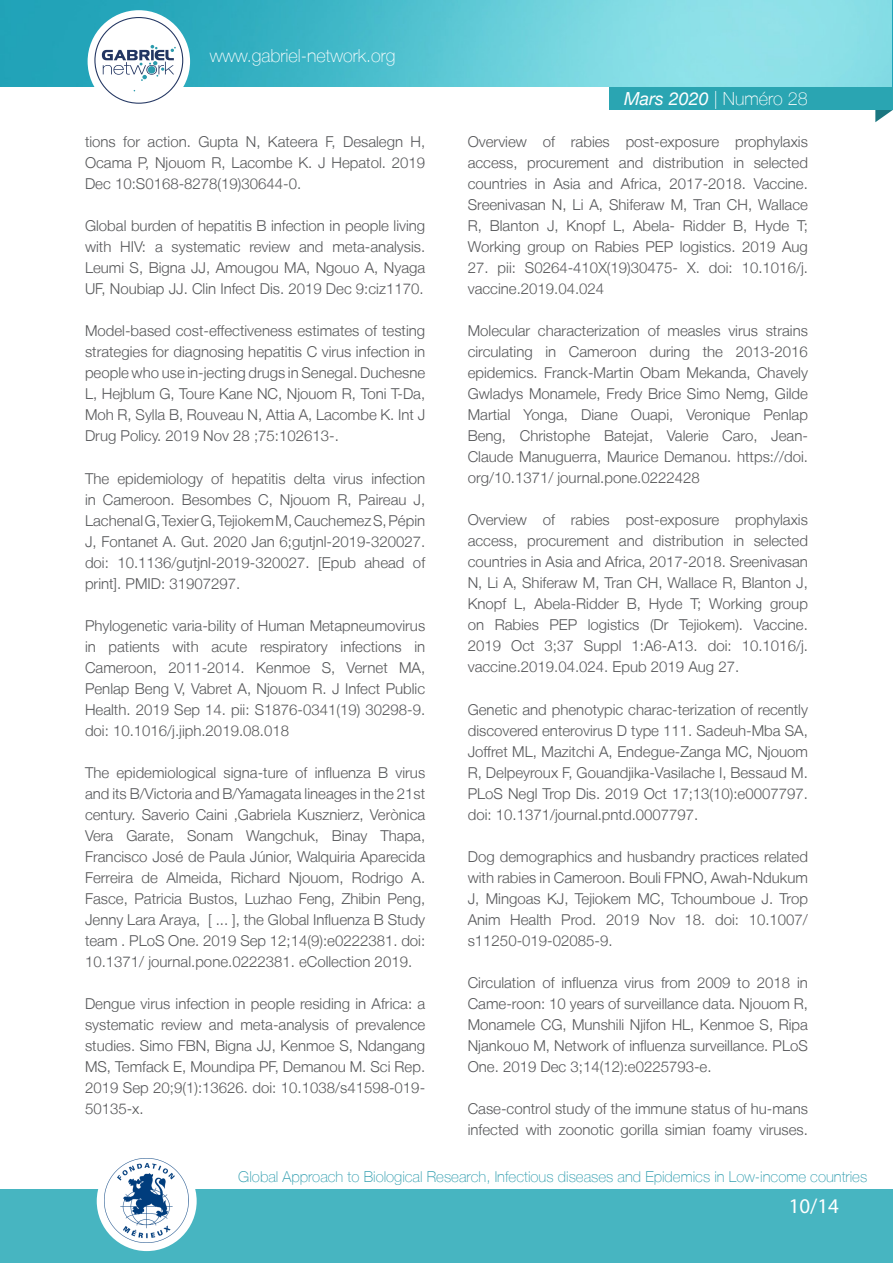
<style>
.page{position:relative;width:893px;height:1263px;background:#fff}
.page>*{position:absolute;margin:0;border:0;box-sizing:border-box;transform-origin:0 0}
.t1{font:21px "Myriad Pro";color:#fff}
.t2{font:100 18px "Helvetica Neue LT";color:#fff}
.t3{font:300 15px/21px "Helvetica Neue LT";color:#57585a;text-align:justify}
.t4{font:100 15px "Helvetica Neue LT";color:#2b9bad}
.s1{font-weight:400;font-style:italic}
</style>
<div class="page">
<div style="left:0;top:1190px;width:893px;height:73px;background:#47b5c1"></div>
<svg style="left:875px;top:110px;width:18px;height:12px"></svg>
<div style="left:610px;top:86px;width:283px;height:24px;background:#2aa5b2"></div>
<div style="left:97px;top:1151px;width:100px;height:100px;background:#fff;border-radius:50%"></div>
<img style="left:104px;top:1159px;width:84px;height:83px">
<img style="left:0;top:0;width:893px;height:86px">
<div style="left:88px;top:10px;width:102px;height:103px;background:#fff;border-radius:50%"></div>
<svg style="left:94px;top:17px;width:89px;height:87px"></svg>
<p class="t2" style="left:210px;top:45px;width:187px">www.gabriel-network.org</p>
<p class="t3" style="left:85px;top:131px;width:342px">tions for action. Gupta N, Kateera F, Desalegn H, Ocama P, Njouom R, Lacombe K. J Hepatol. 2019<br>Dec 10:S0168-8278(19)30644-0.</p>
<p class="t3" style="left:85px;top:215px;width:342px">Global burden of hepatitis B infection in people living with HIV: a systematic review and meta-analysis.<br>Leumi S, Bigna JJ, Amougou MA, Ngouo A, Nyaga UF, Noubiap JJ. Clin Infect Dis. 2019 Dec 9:ciz1170.</p>
<p class="t3" style="left:85px;top:320px;width:342px">Model-based cost-effectiveness estimates of testing strategies for diagnosing hepatitis C virus infection in people who use in-jecting drugs in Senegal. Duchesne L, Hejblum G, Toure Kane NC, Njouom R, Toni T-Da, Moh R, Sylla B, Rouveau N, Attia A, Lacombe K. Int J Drug Policy. 2019 Nov 28 ;75:102613-.</p>
<p class="t3" style="left:85px;top:467px;width:342px">The epidemiology of hepatitis delta virus infection in Cameroon. Besombes C, Njouom R, Paireau J, Lachenal G, Texier G, Tejiokem M, Cauchemez S, Pépin J, Fontanet A. Gut. 2020 Jan 6;gutjnl-2019-320027. doi: 10.1136/gutjnl-2019-320027. [Epub ahead of print]. PMID: 31907297.</p>
<p class="t3" style="left:85px;top:615px;width:342px">Phylogenetic varia-bility of Human Metapneumovirus in patients with acute respiratory infections in Cameroon, 2011-2014. Kenmoe S, Vernet MA, Penlap Beng V, Vabret A, Njouom R. J Infect Public Health. 2019 Sep 14. pii: S1876-0341(19) 30298-9. doi: 10.1016/j.jiph.2019.08.018</p>
<p class="t3" style="left:85px;top:762px;width:342px">The epidemiological signa-ture of influenza B virus and its B/Victoria and B/Yamagata lineages in the 21st century. Saverio Caini ,Gabriela Kusznierz, Verònica Vera Garate, Sonam Wangchuk, Binay Thapa, Francisco José de Paula Júnior, Walquiria Aparecida Ferreira de Almeida, Richard Njouom, Rodrigo A.<br>Fasce, Patricia Bustos, Luzhao Feng, Zhibin Peng, Jenny Lara Araya, [ ... ], the Global Influenza B Study team . PLoS One. 2019 Sep 12;14(9):e0222381. doi:<br>10.1371/ journal.pone.0222381. eCollection 2019.</p>
<p class="t3" style="left:85px;top:993px;width:342px">Dengue virus infection in people residing in Africa: a systematic review and meta-analysis of prevalence studies. Simo FBN, Bigna JJ, Kenmoe S, Ndangang MS, Temfack E, Moundipa PF, Demanou M. Sci Rep.<br>2019 Sep 20;9(1):13626. doi: 10.1038/s41598-019- 50135-x.</p>
<p class="t2" style="left:624px;top:88px;width:185px"><span class="s1">Mars 2020</span> | Numéro 28</p>
<p class="t3" style="left:468px;top:131px;width:342px">Overview of rabies post-exposure prophylaxis access, procurement and distribution in selected countries in Asia and Africa, 2017-2018. Vaccine.<br>Sreenivasan N, Li A, Shiferaw M, Tran CH, Wallace R, Blanton J, Knopf L, Abela- Ridder B, Hyde T; Working group on Rabies PEP logistics. 2019 Aug</p>
<p class="t3" style="left:468px;top:257px;width:342px">27. pii: S0264-410X(19)30475- X. doi: 10.1016/j. vaccine.2019.04.024</p>
<p class="t3" style="left:468px;top:320px;width:342px">Molecular characterization of measles virus strains circulating in Cameroon during the 2013-2016 epidemics. Franck-Martin Obam Mekanda, Chavely Gwladys Monamele, Fredy Brice Simo Nemg, Gilde Martial Yonga, Diane Ouapi, Veronique Penlap Beng, Christophe Batejat, Valerie Caro, Jean-Claude Manuguerra, Maurice Demanou. https://doi. org/10.1371/ journal.pone.0222428</p>
<p class="t3" style="left:468px;top:509px;width:342px">Overview of rabies post-exposure prophylaxis access, procurement and distribution in selected countries in Asia and Africa, 2017-2018. Sreenivasan N, Li A, Shiferaw M, Tran CH, Wallace R, Blanton J, Knopf L, Abela-Ridder B, Hyde T; Working group on Rabies PEP logistics (Dr Tejiokem). Vaccine.<br>2019 Oct 3;37 Suppl 1:A6-A13. doi: 10.1016/j. vaccine.2019.04.024. Epub 2019 Aug 27.</p>
<p class="t3" style="left:468px;top:698px;width:342px">Genetic and phenotypic charac-terization of recently discovered enterovirus D type 111. Sadeuh-Mba SA, Joffret ML, Mazitchi A, Endegue-Zanga MC, Njouom R, Delpeyroux F, Gouandjika-Vasilache I, Bessaud M.<br>PLoS Negl Trop Dis. 2019 Oct 17;13(10):e0007797. doi: 10.1371/journal.pntd.0007797.</p>
<p class="t3" style="left:468px;top:846px;width:342px">Dog demographics and husbandry practices related with rabies in Cameroon. Bouli FPNO, Awah-Ndukum J, Mingoas KJ, Tejiokem MC, Tchoumboue J. Trop Anim Health Prod. 2019 Nov 18. doi: 10.1007/ s11250-019-02085-9.</p>
<p class="t3" style="left:468px;top:972px;width:342px">Circulation of influenza virus from 2009 to 2018 in Came-roon: 10 years of surveillance data. Njouom R, Monamele CG, Munshili Njifon HL, Kenmoe S, Ripa Njankouo M, Network of influenza surveillance. PLoS One. 2019 Dec 3;14(12):e0225793-e.</p>
<p class="t3" style="left:468px;top:1098px;width:342px">Case-control study of the immune status of hu-mans infected with zoonotic gorilla simian foamy viruses.</p>
<p class="t4" style="left:238px;top:1168px;width:630px">Global Approach to Biological Research, Infectious diseases and Epidemics in Low-income countries</p>
<h1 class="t1" style="left:789px;top:1193px;width:52px">10/14</h1>
</div>
